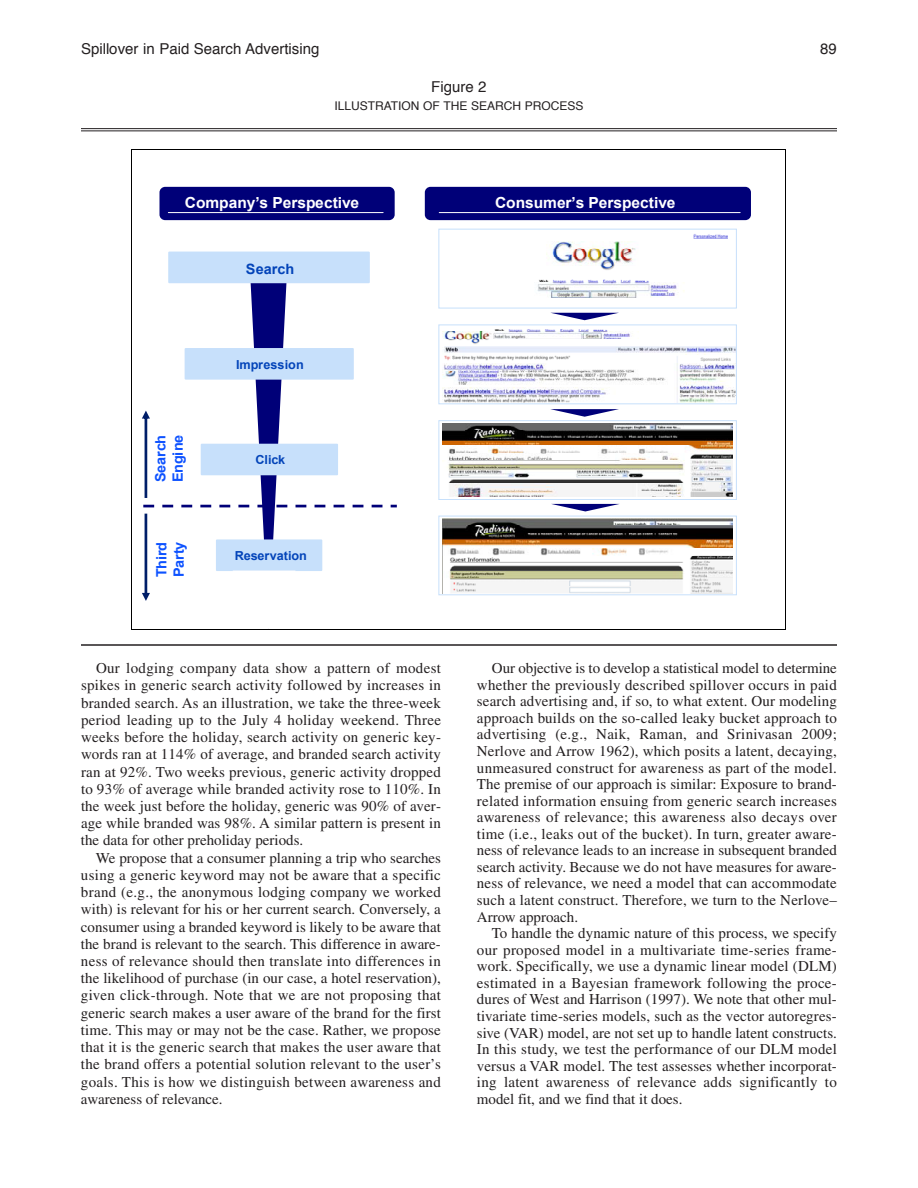
<style>
.page{position:relative;width:918px;height:1188px;background:#fff}
.page>*{position:absolute;margin:0;border:0;box-sizing:border-box;transform-origin:0 0}
.t1{font:700 15.3px "Arial";letter-spacing:-.005em;color:#fff}
.t2{font:15px/16.5px "Times";letter-spacing:.005em;color:#231f20;text-align:justify}
.t3{font:15px "Helvetica";color:#231f20}
.t4{font:700 14.25px/17.4px "Arial";letter-spacing:-.015em;color:#0d52ff}
.t5{font:700 14.25px "Arial";color:#0344b9}
.t6{font:700 12.45px "Arial";letter-spacing:-.01em;color:#0344b9}
.t7{font:12px "Helvetica";color:#231f20}
</style>
<div class="page">
<hr style="left:81px;top:128px;width:756px;height:1px;background:#231f20">
<hr style="left:81px;top:130px;width:756px;height:1px;background:#231f20">
<div style="left:425px;top:187px;width:326px;height:33px;background:#000078;border-radius:6px"></div>
<div style="left:160px;top:187px;width:235px;height:33px;background:#000078;border-radius:6px"></div>
<div style="left:168px;top:252px;width:202px;height:31px;background:#c7e0fb"></div>
<div style="left:439px;top:229px;width:298px;height:79px;border:1px solid #c7e0fb"></div>
<img style="left:537px;top:234px;width:190px;height:64px">
<svg style="left:438px;top:324px;width:299px;height:176px"></svg>
<img style="left:443px;top:518px;width:290px;height:75px">
<div style="left:439px;top:516px;width:298px;height:79px;border:1px solid #c7e0fb"></div>
<hr style="left:168px;top:212px;width:215px;height:1px;background:#fff">
<hr style="left:439px;top:212px;width:301px;height:1px;background:#fff">
<svg style="left:552px;top:313px;width:66px;height:7px"></svg>
<svg style="left:550px;top:409px;width:69px;height:8px"></svg>
<svg style="left:552px;top:504px;width:67px;height:7px"></svg>
<svg style="left:142px;top:270px;width:255px;height:331px"></svg>
<hr style="left:132px;top:149px;width:653px;height:1px;background:#000">
<hr style="left:132px;top:149px;width:1px;height:480px;background:#000">
<hr style="left:785px;top:149px;width:1px;height:480px;background:#000">
<hr style="left:132px;top:629px;width:653px;height:1px;background:#000">
<hr style="left:81px;top:644px;width:756px;height:2px;background:#231f20">
<p class="t3" style="left:81px;top:43px;width:240px">Spillover in Paid Search Advertising</p>
<p class="t3" style="left:820px;top:43px;width:18px">89</p>
<p class="t3" style="left:431px;top:81px;width:57px">Figure 2</p>
<p class="t7" style="left:335px;top:101px;width:250px">ILLUSTRATION OF THE SEARCH PROCESS</p>
<p class="t1" style="left:185px;top:194px;width:176px">Company’s Perspective</p>
<p class="t1" style="left:495px;top:194px;width:182px">Consumer’s Perspective</p>
<p class="t5" style="left:246px;top:261px;width:50px">Search</p>
<p class="t4" style="left:152px;top:482px;width:49px;rotate:-90deg">Search<br>Engine</p>
<p class="t4" style="left:153px;top:577px;width:37px;rotate:-90deg">Third<br>Party</p>
<p class="t6" style="left:236px;top:357px;width:69px">Impression</p>
<p class="t6" style="left:255px;top:453px;width:31px">Click</p>
<p class="t6" style="left:235px;top:549px;width:74px">Reservation</p>
<p class="t2" style="left:81px;top:661px;width:362px;line-height:17.2px;text-indent:15px">Our lodging company data show a pattern of modest spikes in generic search activity followed by increases in branded search. As an illustration, we take the three-week period leading up to the July 4 holiday weekend. Three weeks before the holiday, search activity on generic key&shy;words ran at 114% of average, and branded search activity ran at 92%. Two weeks previous, generic activity dropped to 93% of average while branded activity rose to 110%. In the week just before the holiday, generic was 90% of aver&shy;age while branded was 98%. A similar pattern is present in the data for other preholiday periods.</p>
<p class="t2" style="left:81px;top:851px;width:362px;line-height:17.2px;text-indent:15px">We propose that a consumer planning a trip who searches using a generic keyword may not be aware that a specific brand (e.g., the anonymous lodging company we worked with) is relevant for his or her current search. Conversely, a consumer using a branded keyword is likely to be aware that the brand is relevant to the search. This difference in aware&shy;ness of relevance should then translate into differences in the likelihood of purchase (in our case, a hotel reservation), given click-through. Note that we are not proposing that generic search makes a user aware of the brand for the first time. This may or may not be the case. Rather, we propose that it is the generic search that makes the user aware that the brand offers a potential solution relevant to the user’s goals. This is how we distinguish between awareness and awareness of relevance.</p>
<p class="t2" style="left:477px;top:661px;width:362px;text-indent:15px">Our objective is to develop a statistical model to determine whether the previously described spillover occurs in paid search advertising and, if so, to what extent. Our modeling approach builds on the so-called leaky bucket approach to advertising (e.g., Naik, Raman, and Srinivasan 2009; Nerlove and Arrow 1962), which posits a latent, decaying, unmeasured construct for awareness as part of the model.<br>The premise of our approach is similar: Exposure to brand&shy;related information ensuing from generic search increases awareness of relevance; this awareness also decays over time (i.e., leaks out of the bucket). In turn, greater aware&shy;ness of relevance leads to an increase in subsequent branded search activity. Because we do not have measures for aware&shy;ness of relevance, we need a model that can accommodate such a latent construct. Therefore, we turn to the Nerlove– Arrow approach.</p>
<p class="t2" style="left:477px;top:926px;width:362px;text-indent:15px">To handle the dynamic nature of this process, we specify our proposed model in a multivariate time-series frame&shy;work. Specifically, we use a dynamic linear model (DLM) estimated in a Bayesian framework following the proce&shy;dures of West and Harrison (1997). We note that other mul&shy;tivariate time-series models, such as the vector autoregres&shy;sive (VAR) model, are not set up to handle latent constructs.<br>In this study, we test the performance of our DLM model versus a VAR model. The test assesses whether incorporat&shy;ing latent awareness of relevance adds significantly to model fit, and we find that it does.</p>
</div>
